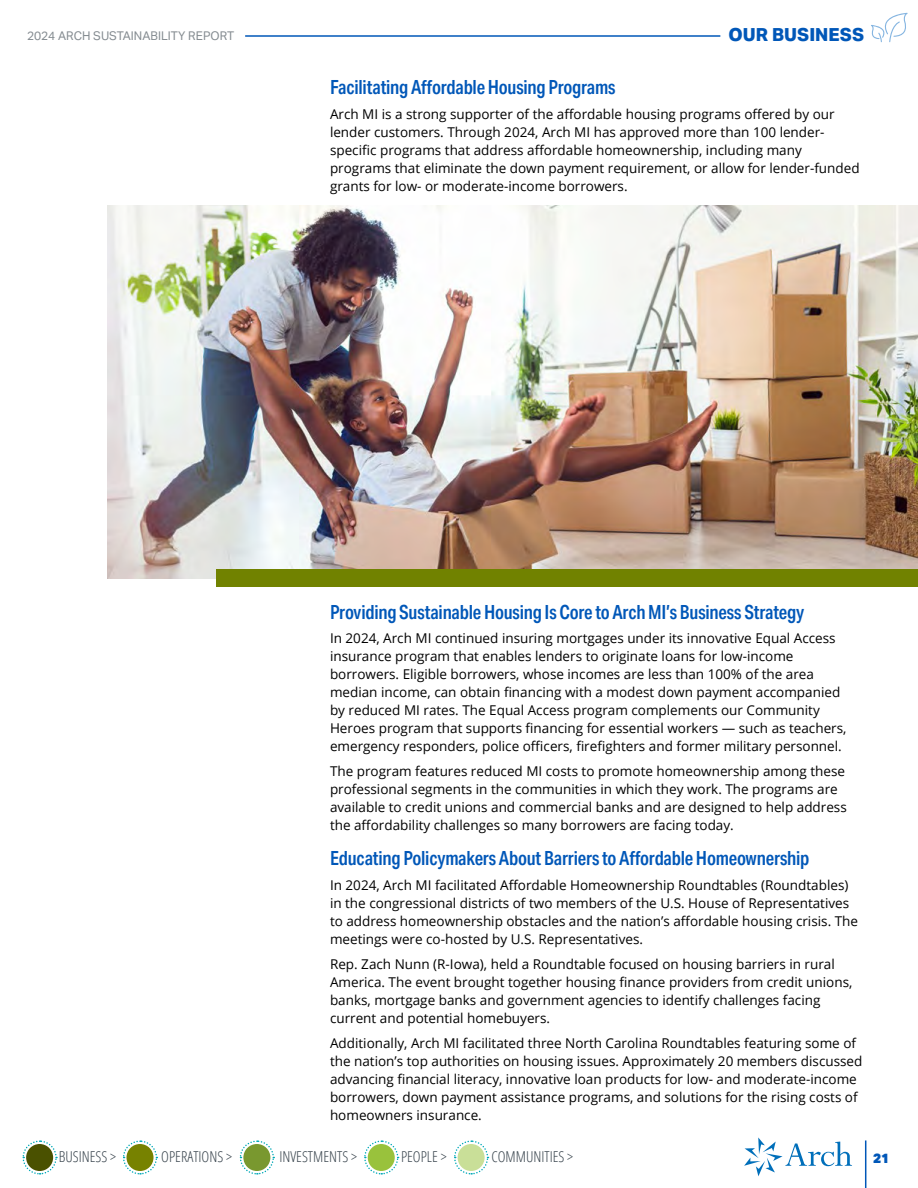
<style>
.page{position:relative;width:918px;height:1188px;background:#fff}
.page>*{position:absolute;margin:0;border:0;box-sizing:border-box;transform-origin:0 0}
.t1{font:600 19.5px "Aktiv Grotesk Cd";letter-spacing:-.01em;color:#0057b8;scale:.95 1}
.t2{font:800 18px "Aktiv Grotesk";color:#0057b8}
.t3{font:300 condensed 15px "Open Sans";color:#333f48}
.t4{font:13.5px/18px "Open Sans";color:#000}
.t5{font:900 13.5px "Aktiv Grotesk";color:#0057b8}
.t6{font:12px "Aktiv Grotesk";color:#858c91}
</style>
<div class="page">
<svg style="left:871px;top:13px;width:37px;height:29px"></svg>
<svg style="left:744px;top:1137px;width:108px;height:39px"></svg>
<hr style="left:865px;top:1140px;width:1px;height:48px;background:#0057b8">
<hr style="left:245px;top:35px;width:475px;height:2px;background:#0057b8">
<svg style="left:22px;top:1140px;width:36px;height:35px"></svg>
<svg style="left:123px;top:1140px;width:35px;height:35px"></svg>
<svg style="left:239px;top:1140px;width:36px;height:35px"></svg>
<svg style="left:364px;top:1140px;width:35px;height:35px"></svg>
<svg style="left:454px;top:1140px;width:35px;height:35px"></svg>
<img style="left:107px;top:205px;width:811px;height:374px">
<div style="left:216px;top:569px;width:702px;height:18px;background:#718200"></div>
<p class="t6" style="left:27px;top:29px;width:209px">2024 ARCH SUSTAINABILITY REPORT</p>
<h2 class="t2" style="left:729px;top:25px;width:137px">OUR BUSINESS</h2>
<h1 class="t1" style="left:330px;top:76px;width:302px">Facilitating Affordable Housing Programs</h1>
<p class="t4" style="left:330px;top:105px;width:531px">Arch MI is a strong supporter of the affordable housing programs offered by our lender customers. Through 2024, Arch MI has approved more than 100 lender&shy;specific programs that address affordable homeownership, including many programs that eliminate the down payment requirement, or allow for lender-funded grants for low- or moderate-income borrowers.</p>
<h1 class="t1" style="left:330px;top:600px;width:501px">Providing Sustainable Housing Is Core to Arch MI’s Business Strategy</h1>
<p class="t4" style="left:330px;top:629px;width:518px">In 2024, Arch MI continued insuring mortgages under its innovative Equal Access insurance program that enables lenders to originate loans for low-income borrowers. Eligible borrowers, whose incomes are less than 100% of the area median income, can obtain financing with a modest down payment accompanied by reduced MI rates. The Equal Access program complements our Community Heroes program that supports financing for essential workers — such as teachers, emergency responders, police officers, firefighters and former military personnel.</p>
<p class="t4" style="left:330px;top:762px;width:518px">The program features reduced MI costs to promote homeownership among these professional segments in the communities in which they work. The programs are available to credit unions and commercial banks and are designed to help address the affordability challenges so many borrowers are facing today.</p>
<h1 class="t1" style="left:330px;top:847px;width:506px">Educating Policymakers About Barriers to Affordable Homeownership</h1>
<p class="t4" style="left:330px;top:876px;width:530px">In 2024, Arch MI facilitated Affordable Homeownership Roundtables (Roundtables) in the congressional districts of two members of the U.S. House of Representatives to address homeownership obstacles and the nation’s affordable housing crisis. The meetings were co-hosted by U.S. Representatives.</p>
<p class="t4" style="left:330px;top:955px;width:524px">Rep. Zach Nunn (R-Iowa), held a Roundtable focused on housing barriers in rural America. The event brought together housing finance providers from credit unions, banks, mortgage banks and government agencies to identify challenges facing current and potential homebuyers.</p>
<p class="t4" style="left:330px;top:1033px;width:534px">Additionally, Arch MI facilitated three North Carolina Roundtables featuring some of the nation’s top authorities on housing issues. Approximately 20 members discussed advancing financial literacy, innovative loan products for low- and moderate-income borrowers, down payment assistance programs, and solutions for the rising costs of homeowners insurance.</p>
<p class="t3" style="left:59px;top:1147px;width:59px">BUSINESS &gt;</p>
<p class="t3" style="left:161px;top:1147px;width:72px">OPERATIONS &gt;</p>
<p class="t3" style="left:279px;top:1147px;width:79px">INVESTMENTS &gt;</p>
<p class="t3" style="left:401px;top:1147px;width:47px">PEOPLE &gt;</p>
<p class="t3" style="left:492px;top:1147px;width:83px">COMMUNITIES &gt;</p>
<p class="t5" style="left:873px;top:1150px;width:17px">21</p>
</div>
